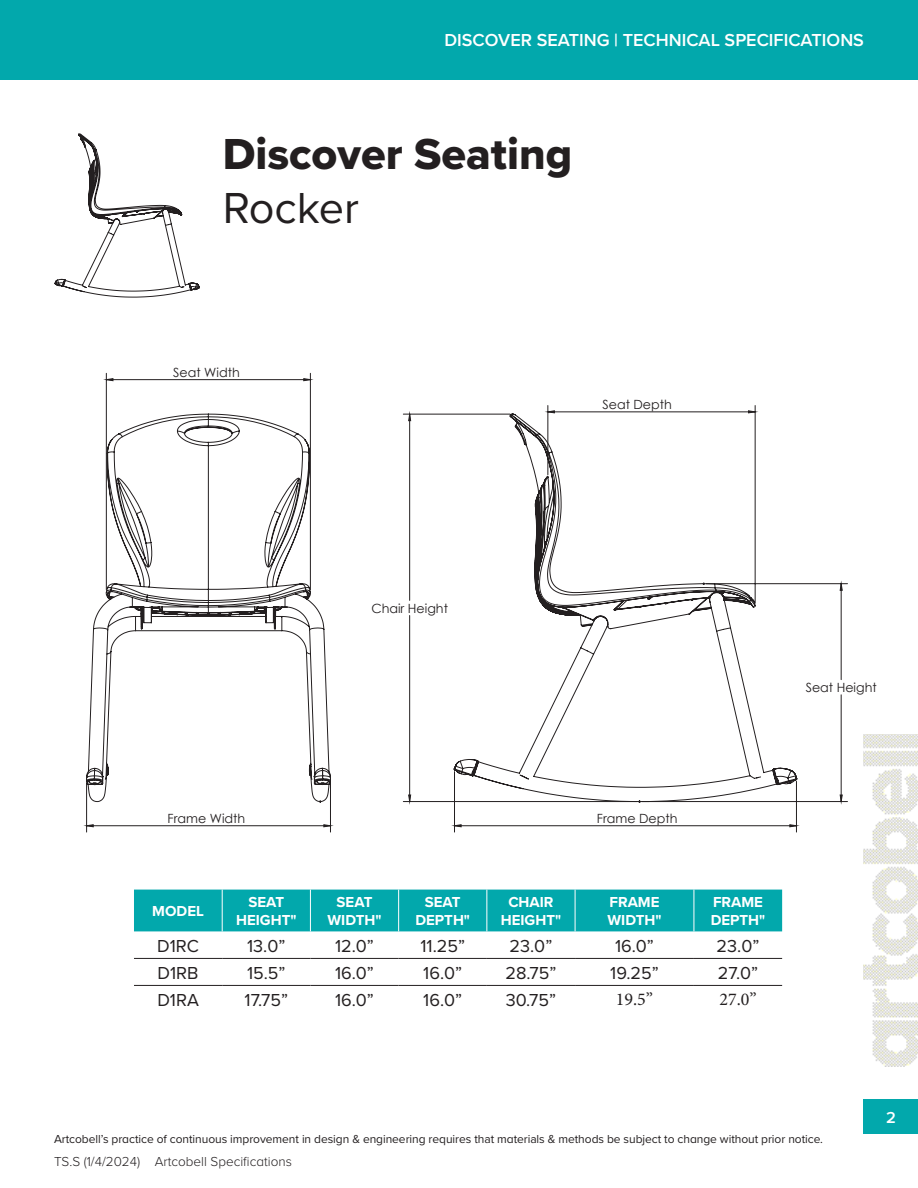
<style>
.page{position:relative;width:918px;height:1188px;background:#fff}
.page>*{position:absolute;margin:0;border:0;box-sizing:border-box;transform-origin:0 0}
.t1{font:45px "Proxima Nova Extrabld";color:#231f20}
.t2{font:45px "Proxima Nova";color:#231f20}
.spec_body_text{font:18px "Proxima Nova";color:#231f20}
.t3{font:600 18px "Proxima Nova";color:#fff}
.t4{font:18px "Minion Pro";color:#231f20}
.bullet_text{font:600 16.5px "Proxima Nova";color:#fff}
.Spec_header_text{font:700 15px/18px "Proxima Nova";color:#fff;text-align:center}
.t5{font:300 13.5px "Proxima Nova";color:#231f20}
.t6{font:12.75px "Century Gothic";color:#231f20}
.t7{font:12px "Proxima Nova";letter-spacing:-.005em;color:#231f20}
</style>
<div class="page">
<div style="left:0;top:0;width:918px;height:80px;background:#02a8ac"></div>
<div style="left:863px;top:1099px;width:55px;height:35px;background:#02a8ac"></div>
<img style="left:863px;top:734px;width:55px;height:333px">
<hr style="left:454px;top:772px;width:1px;height:60px;background:#231f20">
<hr style="left:796px;top:781px;width:1px;height:51px;background:#231f20">
<hr style="left:642px;top:801px;width:206px;height:1px;background:#231f20">
<hr style="left:706px;top:583px;width:142px;height:1px;background:#231f20">
<hr style="left:548px;top:406px;width:1px;height:69px;background:#231f20">
<hr style="left:755px;top:406px;width:1px;height:197px;background:#231f20">
<hr style="left:310px;top:373px;width:1px;height:217px;background:#231f20">
<hr style="left:106px;top:373px;width:1px;height:217px;background:#231f20">
<hr style="left:330px;top:783px;width:1px;height:49px;background:#231f20">
<hr style="left:86px;top:783px;width:1px;height:49px;background:#231f20">
<svg style="left:455px;top:825px;width:341px;height:2px"></svg>
<svg style="left:548px;top:411px;width:207px;height:2px"></svg>
<svg style="left:107px;top:379px;width:203px;height:2px"></svg>
<svg style="left:87px;top:825px;width:243px;height:2px"></svg>
<svg style="left:86px;top:414px;width:711px;height:388px"></svg>
<svg style="left:55px;top:134px;width:144px;height:163px"></svg>
<div style="left:134px;top:890px;width:648px;height:41px;background:#02a8ac"></div>
<hr style="left:222px;top:890px;width:1px;height:41px;background:#fff">
<hr style="left:310px;top:890px;width:1px;height:41px;background:#fff">
<hr style="left:398px;top:890px;width:1px;height:41px;background:#fff">
<hr style="left:487px;top:890px;width:1px;height:41px;background:#fff">
<hr style="left:575px;top:890px;width:1px;height:41px;background:#fff">
<hr style="left:694px;top:890px;width:1px;height:41px;background:#fff">
<hr style="left:134px;top:958px;width:88px;height:1px;background:#231f20">
<hr style="left:222px;top:958px;width:88px;height:1px;background:#231f20">
<hr style="left:310px;top:958px;width:89px;height:1px;background:#231f20">
<hr style="left:399px;top:958px;width:88px;height:1px;background:#231f20">
<hr style="left:487px;top:958px;width:88px;height:1px;background:#231f20">
<hr style="left:575px;top:958px;width:119px;height:1px;background:#231f20">
<hr style="left:694px;top:958px;width:88px;height:1px;background:#231f20">
<hr style="left:134px;top:985px;width:88px;height:1px;background:#231f20">
<hr style="left:222px;top:985px;width:88px;height:1px;background:#231f20">
<hr style="left:310px;top:985px;width:89px;height:1px;background:#231f20">
<hr style="left:399px;top:985px;width:88px;height:1px;background:#231f20">
<hr style="left:487px;top:985px;width:88px;height:1px;background:#231f20">
<hr style="left:575px;top:985px;width:119px;height:1px;background:#231f20">
<hr style="left:694px;top:985px;width:88px;height:1px;background:#231f20">
<h2 class="t3" style="left:444px;top:26px;width:421px">DISCOVER SEATING | TECHNICAL SPECIFICATIONS</h2>
<p class="t1" style="left:223px;top:121px;width:351px">Discover Seating</p>
<p class="t2" style="left:223px;top:175px;width:138px">Rocker</p>
<p class="t6" style="left:173px;top:363px;width:68px">Seat Width</p>
<p class="t6" style="left:602px;top:396px;width:71px">Seat Depth</p>
<p class="t6" style="left:371px;top:599px;width:78px">Chair Height</p>
<p class="t6" style="left:806px;top:678px;width:73px">Seat Height</p>
<p class="t6" style="left:168px;top:809px;width:79px">Frame Width</p>
<p class="t6" style="left:597px;top:809px;width:82px">Frame Depth</p>
<p class="Spec_header_text" style="left:152px;top:902px;width:53px">MODEL</p>
<p class="Spec_header_text" style="left:236px;top:893px;width:62px">SEAT<br>HEIGHT"</p>
<p class="Spec_header_text" style="left:328px;top:893px;width:56px">SEAT<br>WIDTH"</p>
<p class="Spec_header_text" style="left:415px;top:893px;width:56px">SEAT<br>DEPTH"</p>
<p class="Spec_header_text" style="left:501px;top:893px;width:62px">CHAIR<br>HEIGHT"</p>
<p class="Spec_header_text" style="left:607px;top:893px;width:56px;text-align:left">FRAME<br>WIDTH"</p>
<p class="Spec_header_text" style="left:711px;top:893px;width:56px;text-align:left">FRAME<br>DEPTH"</p>
<p class="spec_body_text" style="left:157px;top:932px;width:43px">D1RC</p>
<p class="spec_body_text" style="left:247px;top:932px;width:40px">13.0”</p>
<p class="spec_body_text" style="left:335px;top:932px;width:40px">12.0”</p>
<p class="spec_body_text" style="left:420px;top:932px;width:46px">11.25”</p>
<p class="spec_body_text" style="left:510px;top:932px;width:44px">23.0”</p>
<p class="spec_body_text" style="left:615px;top:932px;width:40px">16.0”</p>
<p class="spec_body_text" style="left:717px;top:932px;width:44px">23.0”</p>
<p class="spec_body_text" style="left:158px;top:959px;width:42px">D1RB</p>
<p class="spec_body_text" style="left:247px;top:959px;width:40px">15.5”</p>
<p class="spec_body_text" style="left:335px;top:959px;width:40px">16.0”</p>
<p class="spec_body_text" style="left:423px;top:959px;width:40px">16.0”</p>
<p class="spec_body_text" style="left:506px;top:959px;width:52px">28.75”</p>
<p class="spec_body_text" style="left:610px;top:959px;width:50px">19.25”</p>
<p class="spec_body_text" style="left:718px;top:959px;width:42px">27.0”</p>
<p class="spec_body_text" style="left:157px;top:986px;width:43px">D1RA</p>
<p class="spec_body_text" style="left:245px;top:986px;width:45px">17.75”</p>
<p class="spec_body_text" style="left:335px;top:986px;width:40px">16.0”</p>
<p class="spec_body_text" style="left:423px;top:986px;width:40px">16.0”</p>
<p class="spec_body_text" style="left:506px;top:986px;width:52px">30.75”</p>
<p class="t4" style="left:616px;top:987px;width:39px">19.5”</p>
<p class="t4" style="left:719px;top:987px;width:39px">27.0”</p>
<p class="t7" style="left:54px;top:1131px;width:771px">Artcobell’s practice of continuous improvement in design &amp; engineering requires that materials &amp; methods be subject to change without prior notice.</p>
<p class="t5" style="left:54px;top:1151px;width:88px">TS.S (1/4/2024)</p>
<p class="t5" style="left:155px;top:1151px;width:139px">Artcobell Specifications</p>
<p class="bullet_text" style="left:886px;top:1105px;width:11px">2</p>
</div>
